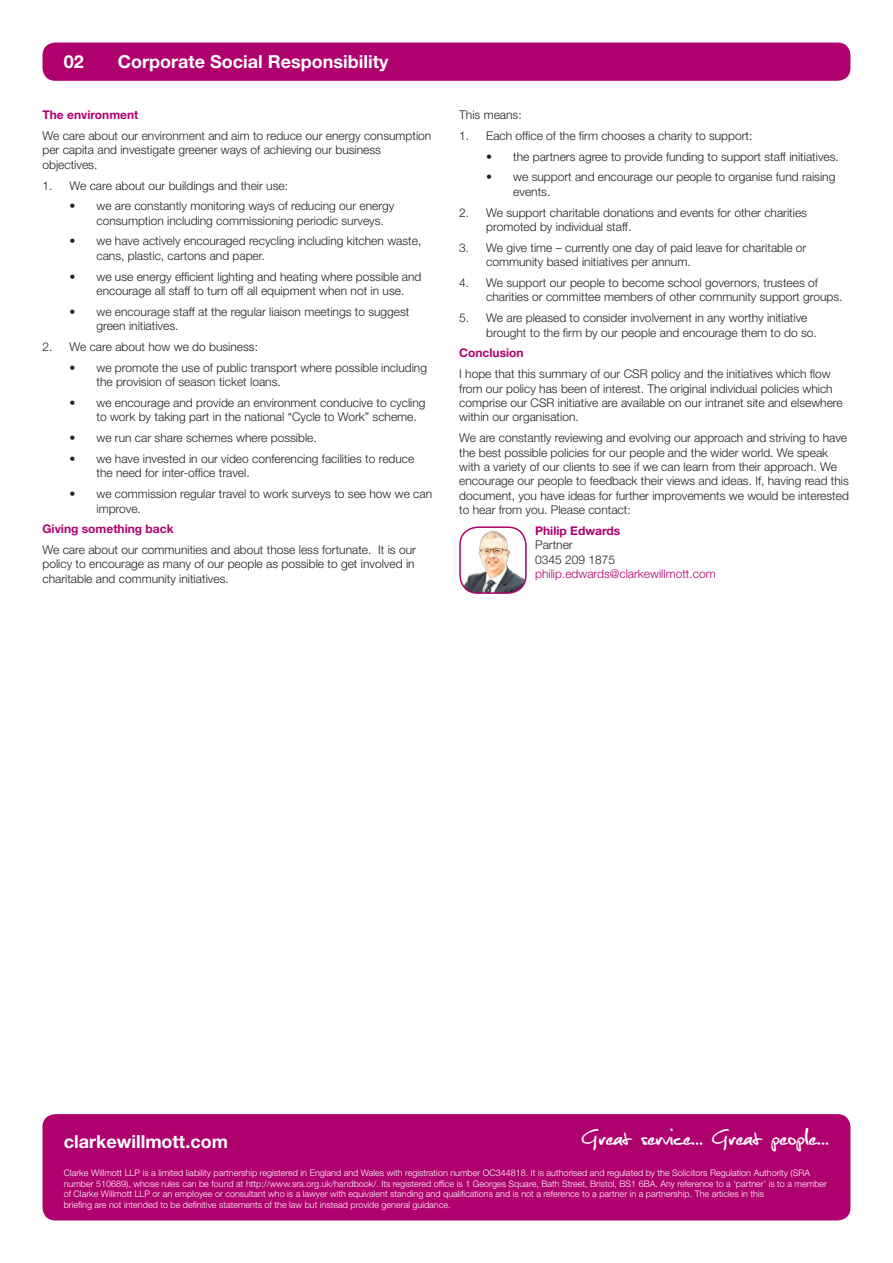
<style>
.page{position:relative;width:893px;height:1263px;background:#fff}
.page>*{position:absolute;margin:0;border:0;box-sizing:border-box;transform-origin:0 0}
.t1{font:31.5px "Christopherhand";color:#fff}
.t2{font:700 18px "Helvetica Neue LT Std";color:#fff}
.Body{font:300 12px/14.4px "Helvetica Neue LT Std";color:#231f20}
.Body-2{font:300 12px/14.4px "Helvetica Neue LT Std";color:#af016e}
.Body_Subhead{font:700 12px "Helvetica Neue LT Std";color:#af016e}
.Body-3{font:700 12px "Helvetica Neue LT Std";color:#af016e}
.t3{font:300 9px/10.8px "Helvetica Neue LT Std";color:#fff}
.s1{color:#231f20}
</style>
<div class="page">
<div style="left:43px;top:43px;width:807px;height:38px;background:#af016e;border-radius:13px"></div>
<div style="left:43px;top:1114px;width:807px;height:106px;background:#af016e;border-radius:13px"></div>
<img style="left:462px;top:529px;width:64px;height:64px">
<div style="left:459px;top:526px;width:68px;height:68px;border:2px solid #af016e;border-radius:18px"></div>
<p class="t2" style="left:64px;top:51px;width:22px">02</p>
<p class="t2" style="left:118px;top:51px;width:272px">Corporate Social Responsibility</p>
<p class="Body_Subhead" style="left:43px;top:107px;width:98px">The environment</p>
<p class="Body" style="left:43px;top:128px;width:390px">We care about our environment and aim to reduce our energy consumption per capita and investigate greener ways of achieving our business objectives.</p>
<p class="Body" style="left:43px;top:178px;width:247px">1. We care about our buildings and their use:</p>
<p class="Body" style="left:97px;top:199px;width:299px;text-indent:-27px">• we are constantly monitoring ways of reducing our energy consumption including commissioning periodic surveys.</p>
<p class="Body" style="left:97px;top:234px;width:326px;text-indent:-27px">• we have actively encouraged recycling including kitchen waste, cans, plastic, cartons and paper.</p>
<p class="Body" style="left:97px;top:269px;width:326px;text-indent:-27px">• we use energy efficient lighting and heating where possible and encourage all staff to turn off all equipment when not in use.</p>
<p class="Body" style="left:97px;top:304px;width:314px;text-indent:-27px">• we encourage staff at the regular liaison meetings to suggest green initiatives.</p>
<p class="Body" style="left:43px;top:339px;width:217px">2. We care about how we do business:</p>
<p class="Body" style="left:97px;top:360px;width:332px;text-indent:-27px">• we promote the use of public transport where possible including the provision of season ticket loans.</p>
<p class="Body" style="left:97px;top:395px;width:331px;text-indent:-27px">• we encourage and provide an environment conducive to cycling to work by taking part in the national “Cycle to Work” scheme.</p>
<p class="Body" style="left:70px;top:430px;width:249px">• we run car share schemes where possible.</p>
<p class="Body" style="left:97px;top:451px;width:319px;text-indent:-27px">• we have invested in our video conferencing facilities to reduce the need for inter-office travel.</p>
<p class="Body" style="left:97px;top:486px;width:337px;text-indent:-27px">• we commission regular travel to work surveys to see how we can improve.</p>
<p class="Body_Subhead" style="left:43px;top:522px;width:133px">Giving something back</p>
<p class="Body" style="left:43px;top:542px;width:375px;text-align:justify">We care about our communities and about those less fortunate. It is our policy to encourage as many of our people as possible to get involved in charitable and community initiatives.</p>
<p class="Body" style="left:459px;top:107px;width:64px">This means:</p>
<p class="Body" style="left:459px;top:128px;width:295px">1. Each office of the firm chooses a charity to support:</p>
<p class="Body" style="left:486px;top:149px;width:354px">• the partners agree to provide funding to support staff initiatives.</p>
<p class="Body" style="left:513px;top:170px;width:324px;text-indent:-27px">• we support and encourage our people to organise fund raising events.</p>
<p class="Body" style="left:486px;top:205px;width:322px;text-indent:-27px">2. We support charitable donations and events for other charities promoted by individual staff.</p>
<p class="Body" style="left:486px;top:240px;width:322px;text-indent:-27px">3. We give time – currently one day of paid leave for charitable or community based initiatives per annum.</p>
<p class="Body" style="left:486px;top:275px;width:358px;text-indent:-27px">4. We support our people to become school governors, trustees of charities or committee members of other community support groups.</p>
<p class="Body" style="left:486px;top:310px;width:332px;text-indent:-27px">5. We are pleased to consider involvement in any worthy initiative brought to the firm by our people and encourage them to do so.</p>
<p class="Body_Subhead" style="left:459px;top:346px;width:66px">Conclusion</p>
<p class="Body" style="left:459px;top:366px;width:385px">I hope that this summary of our CSR policy and the initiatives which flow from our policy has been of interest. The original individual policies which comprise our CSR initiative are available on our intranet site and elsewhere within our organisation.</p>
<p class="Body" style="left:459px;top:430px;width:391px">We are constantly reviewing and evolving our approach and striving to have the best possible policies for our people and the wider world. We speak with a variety of our clients to see if we can learn from their approach. We encourage our people to feedback their views and ideas. If, having read this document, you have ideas for further improvements we would be interested to hear from you. Please contact:</p>
<p class="Body-3" style="left:535px;top:523px;width:87px">Philip Edwards</p>
<p class="Body-2" style="left:535px;top:538px;width:182px"><span class="s1">Partner<br>0345 209 1875 </span>philip.edwards@clarkewillmott.com</p>
<p class="t2" style="left:64px;top:1131px;width:166px">clarkewillmott.com</p>
<p class="t1" style="left:582px;top:1121px;width:249px">Great service... Great people...</p>
<p class="t3" style="left:64px;top:1167px;width:765px">Clarke Willmott LLP is a limited liability partnership registered in England and Wales with registration number OC344818. It is authorised and regulated by the Solicitors Regulation Authority (SRA number 510689), whose rules can be found at http://www.sra.org.uk/handbook/. Its registered office is 1 Georges Square, Bath Street, Bristol, BS1 6BA. Any reference to a ‘partner’ is to a member of Clarke Willmott LLP or an employee or consultant who is a lawyer with equivalent standing and qualifications and is not a reference to a partner in a partnership. The articles in this</p>
<p class="t3" style="left:64px;top:1199px;width:388px">briefing are not intended to be definitive statements of the law but instead provide general guidance.</p>
</div>
